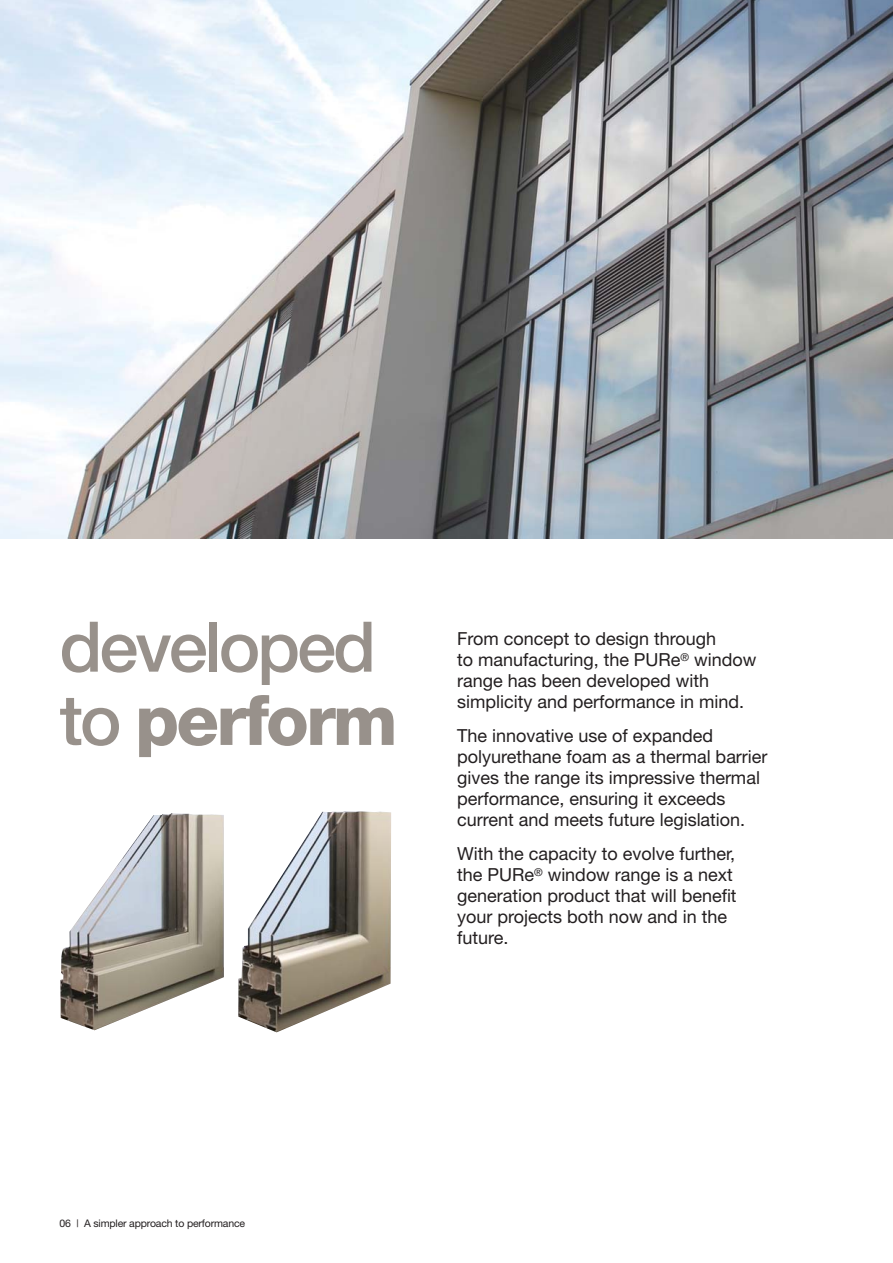
<style>
.page{position:relative;width:893px;height:1263px;background:#fff}
.page>*{position:absolute;margin:0;border:0;box-sizing:border-box;transform-origin:0 0}
.t1{font:500 69.9px/73.2px "Helvetica Neue";letter-spacing:-.04em;color:#98918b}
.t2{font:18px/21px "Helvetica Neue";color:#231f20}
.t3{font:10.5px "Helvetica Neue";letter-spacing:-.015em;color:#231f20}
.s1{font-weight:800}
</style>
<div class="page">
<img style="left:60px;top:811px;width:331px;height:221px">
<img style="left:0;top:0;width:893px;height:538px">
<h1 class="t1" style="left:60px;top:617px;width:339px">developed to <span class="s1">perform</span></h1>
<p class="t2" style="left:457px;top:630px;width:301px">From concept to design through<br>to manufacturing, the PURe<sup>®</sup> window range has been developed with simplicity and performance in mind.</p>
<p class="t2" style="left:457px;top:727px;width:312px">The innovative use of expanded polyurethane foam as a thermal barrier gives the range its impressive thermal performance, ensuring it exceeds current and meets future legislation.</p>
<p class="t2" style="left:457px;top:844px;width:281px">With the capacity to evolve further, the PURe<sup>®</sup> window range is a next generation product that will benefit your projects both now and in the future.</p>
<p class="t3" style="left:60px;top:1220px;width:187px">06 | A simpler approach to performance</p>
</div>
